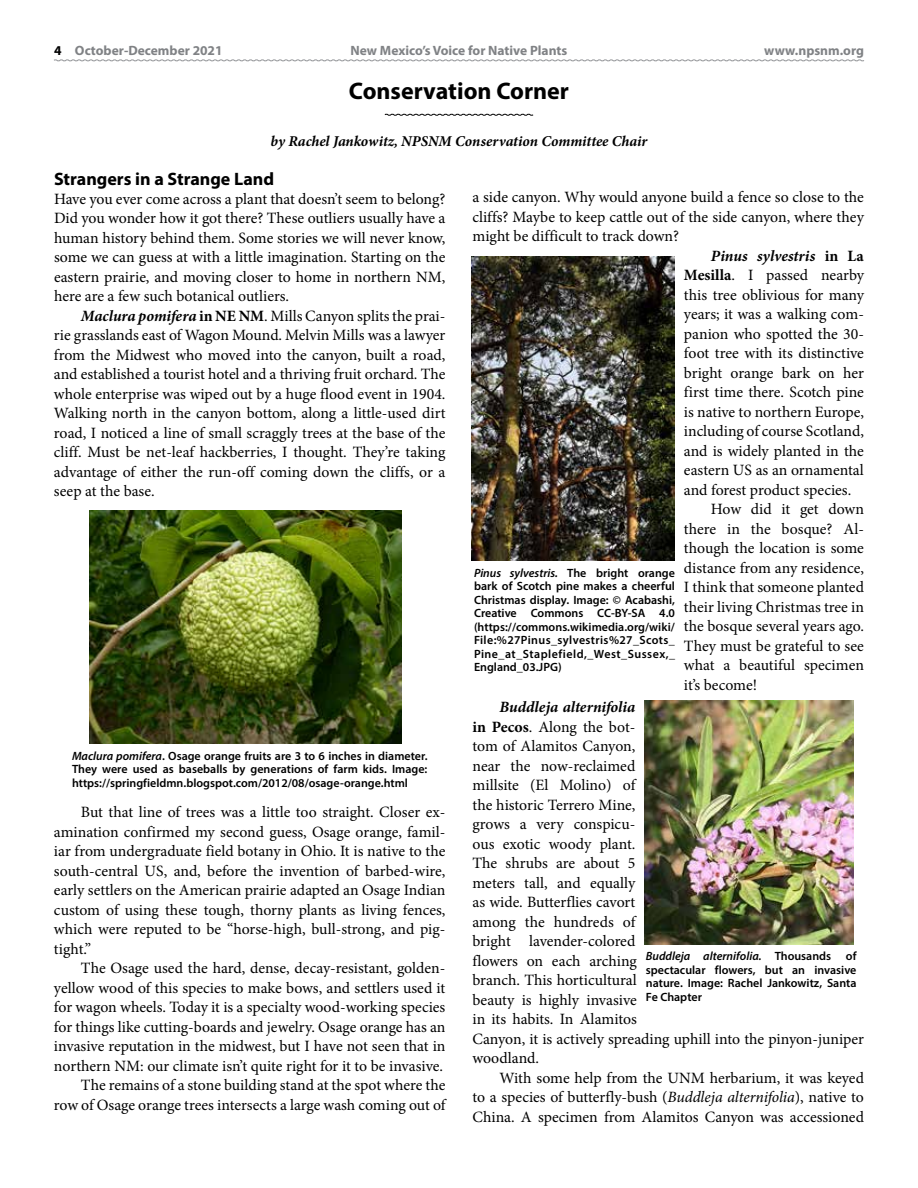
<style>
.page{position:relative;width:918px;height:1188px;background:#fff}
.page>*{position:absolute;margin:0;border:0;box-sizing:border-box;transform-origin:0 0}
.t1{font:700 24px "Myriad Pro";color:#000}
.t2{font:700 18px "Myriad Pro";color:#000}
.t3{font:15.75px/19.5px "Minion Pro";letter-spacing:-.005em;color:#000;text-align:justify}
.t4{font:italic 700 15.75px "Minion Pro";color:#000}
.t5{font:italic 700 15px "Minion Pro";letter-spacing:-.005em;color:#000}
.t6{font:700 13.5px "Myriad Pro";color:#808285}
.t7{font:600 12px/13.5px "Myriad Pro";color:#000;text-align:justify}
.s1{color:#000}
.s2{font-weight:700;font-style:italic}
.s3{font-weight:700}
.s4{font-style:normal}
.s5{font-style:italic}
</style>
<div class="page">
<svg style="left:54px;top:59px;width:810px;height:3px"></svg>
<svg style="left:384px;top:113px;width:150px;height:3px"></svg>
<img style="left:89px;top:510px;width:312px;height:234px">
<img style="left:472px;top:257px;width:203px;height:304px">
<img style="left:645px;top:700px;width:209px;height:245px">
<p class="t6" style="left:54px;top:42px;width:170px"><span class="s1">4</span> October-December 2021</p>
<p class="t6" style="left:351px;top:42px;width:218px">New Mexico’s Voice for Native Plants</p>
<p class="t6" style="left:764px;top:42px;width:101px">www.npsnm.org</p>
<h1 class="t1" style="left:349px;top:75px;width:222px">Conservation Corner</h1>
<p class="t5" style="left:271px;top:130px;width:378px">by Rachel Jankowitz, NPSNM Conservation Committee Chair</p>
<p class="t2" style="left:54px;top:167px;width:222px">Strangers in a Strange Land</p>
<p class="t3" style="left:54px;top:189px;width:393px">Have you ever come across a plant that doesn’t seem to belong?<br>Did you wonder how it got there? These outliers usually have a human history behind them. Some stories we will never know, some we can guess at with a little imagination. Starting on the eastern prairie, and moving closer to home in northern NM, here are a few such botanical outliers.</p>
<p class="t3" style="left:54px;top:306px;width:393px;text-indent:27px"><span class="s2">Maclura pomifera</span> <span class="s3">in NE NM</span>. Mills Canyon splits the prai&shy;rie grasslands east of Wagon Mound. Melvin Mills was a lawyer from the Midwest who moved into the canyon, built a road, and established a tourist hotel and a thriving fruit orchard. The whole enterprise was wiped out by a huge flood event in 1904.<br>Walking north in the canyon bottom, along a little-used dirt road, I noticed a line of small scraggly trees at the base of the cliff. Must be net-leaf hackberries, I thought. They’re taking advantage of either the run-off coming down the cliffs, or a seep at the base.</p>
<p class="t3" style="left:472px;top:188px;width:393px">a side canyon. Why would anyone build a fence so close to the</p>
<p class="t3" style="left:472px;top:207px;width:393px">cliffs? Maybe to keep cattle out of the side canyon, where they</p>
<p class="t3" style="left:472px;top:226px;width:208px">might be difficult to track down?</p>
<p class="t4" style="left:711px;top:244px;width:155px">Pinus sylvestris <span class="s4">in La</span></p>
<p class="t3" style="left:684px;top:265px;width:182px"><span class="s3">Mesilla</span>. I passed nearby</p>
<p class="t3" style="left:684px;top:285px;width:182px">this tree oblivious for many</p>
<p class="t3" style="left:684px;top:304px;width:181px">years; it was a walking com-</p>
<p class="t3" style="left:684px;top:324px;width:181px">panion who spotted the 30-</p>
<p class="t3" style="left:684px;top:343px;width:182px">foot tree with its distinctive</p>
<p class="t3" style="left:684px;top:363px;width:181px">bright orange bark on her</p>
<p class="t3" style="left:684px;top:382px;width:182px">first time there. Scotch pine</p>
<p class="t3" style="left:684px;top:402px;width:182px">is native to northern Europe,</p>
<p class="t3" style="left:684px;top:421px;width:181px">including of course Scotland,</p>
<p class="t3" style="left:684px;top:441px;width:181px">and is widely planted in the</p>
<p class="t3" style="left:684px;top:460px;width:181px">eastern US as an ornamental</p>
<p class="t3" style="left:684px;top:480px;width:169px">and forest product species.</p>
<p class="t3" style="left:711px;top:499px;width:155px">How did it get down</p>
<p class="t3" style="left:684px;top:519px;width:182px">there in the bosque? Al-</p>
<p class="t3" style="left:684px;top:538px;width:181px">though the location is some</p>
<p class="t3" style="left:684px;top:558px;width:182px">distance from any residence,</p>
<p class="t3" style="left:684px;top:577px;width:182px">I think that someone planted</p>
<p class="t3" style="left:684px;top:597px;width:182px">their living Christmas tree in</p>
<p class="t3" style="left:684px;top:616px;width:181px">the bosque several years ago.</p>
<p class="t3" style="left:684px;top:636px;width:182px">They must be grateful to see</p>
<p class="t3" style="left:684px;top:655px;width:182px">what a beautiful specimen</p>
<p class="t3" style="left:684px;top:675px;width:75px">it’s become!</p>
<p class="t3" style="left:472px;top:697px;width:393px;text-align:left;text-indent:27px"><span class="s2">Buddleja alternifolia<br></span><span class="s3">in Pecos</span>. Along the bot-<br>tom of Alamitos Canyon,<br>near the now-reclaimed<br>millsite (El Molino) of<br>the historic Terrero Mine,<br>grows a very conspicu-<br>ous exotic woody plant.<br>The shrubs are about 5<br>meters tall, and equally<br>as wide. Butterflies cavort<br>among the hundreds of<br>bright lavender-colored<br>flowers on each arching<br>branch. This horticultural<br>beauty is highly invasive<br>in its habits. In Alamitos<br>Canyon, it is actively spreading uphill into the pinyon-juniper woodland.</p>
<p class="t3" style="left:472px;top:1068px;width:393px;text-indent:27px">With some help from the UNM herbarium, it was keyed to a species of butterfly-bush (<span class="s5">Buddleja alternifolia</span>), native to China. A specimen from Alamitos Canyon was accessioned</p>
<p class="t7" style="left:474px;top:566px;width:203px"><span class="s5">Pinus sylvestris.</span> The bright orange bark of Scotch pine makes a cheerful Christmas display. Image: © Acabashi, Creative Commons CC-BY-SA 4.0 (https://commons.wikimedia.org/wiki/ File:%27Pinus_sylvestris%27_Scots_ Pine_at_Staplefield,_West_Sussex,_ England_03.JPG)</p>
<p class="t7" style="left:72px;top:749px;width:357px"><span class="s5">Maclura pomifera</span>. Osage orange fruits are 3 to 6 inches in diameter.<br>They were used as baseballs by generations of farm kids. Image: https://springfieldmn.blogspot.com/2012/08/osage-orange.html</p>
<p class="t3" style="left:54px;top:803px;width:393px;text-indent:27px">But that line of trees was a little too straight. Closer ex&shy;amination confirmed my second guess, Osage orange, famil&shy;iar from undergraduate field botany in Ohio. It is native to the south-central US, and, before the invention of barbed-wire, early settlers on the American prairie adapted an Osage Indian custom of using these tough, thorny plants as living fences, which were reputed to be “horse-high, bull-strong, and pig&shy;tight.”</p>
<p class="t3" style="left:54px;top:959px;width:393px;text-align:right">The Osage used the hard, dense, decay-resistant, golden&shy;yellow wood of this species to make bows, and settlers used it for wagon wheels. Today it is a specialty wood-working species for things like cutting-boards and jewelry. Osage orange has an invasive reputation in the midwest, but I have not seen that in northern NM: our climate isn’t quite right for it to be invasive.<br>The remains of a stone building stand at the spot where the row of Osage orange trees intersects a large wash coming out of</p>
<p class="t7" style="left:646px;top:949px;width:212px"><span class="s5">Buddleja alternifolia.</span> Thousands of spectacular flowers, but an invasive nature. Image: Rachel Jankowitz, Santa Fe Chapter</p>
</div>
